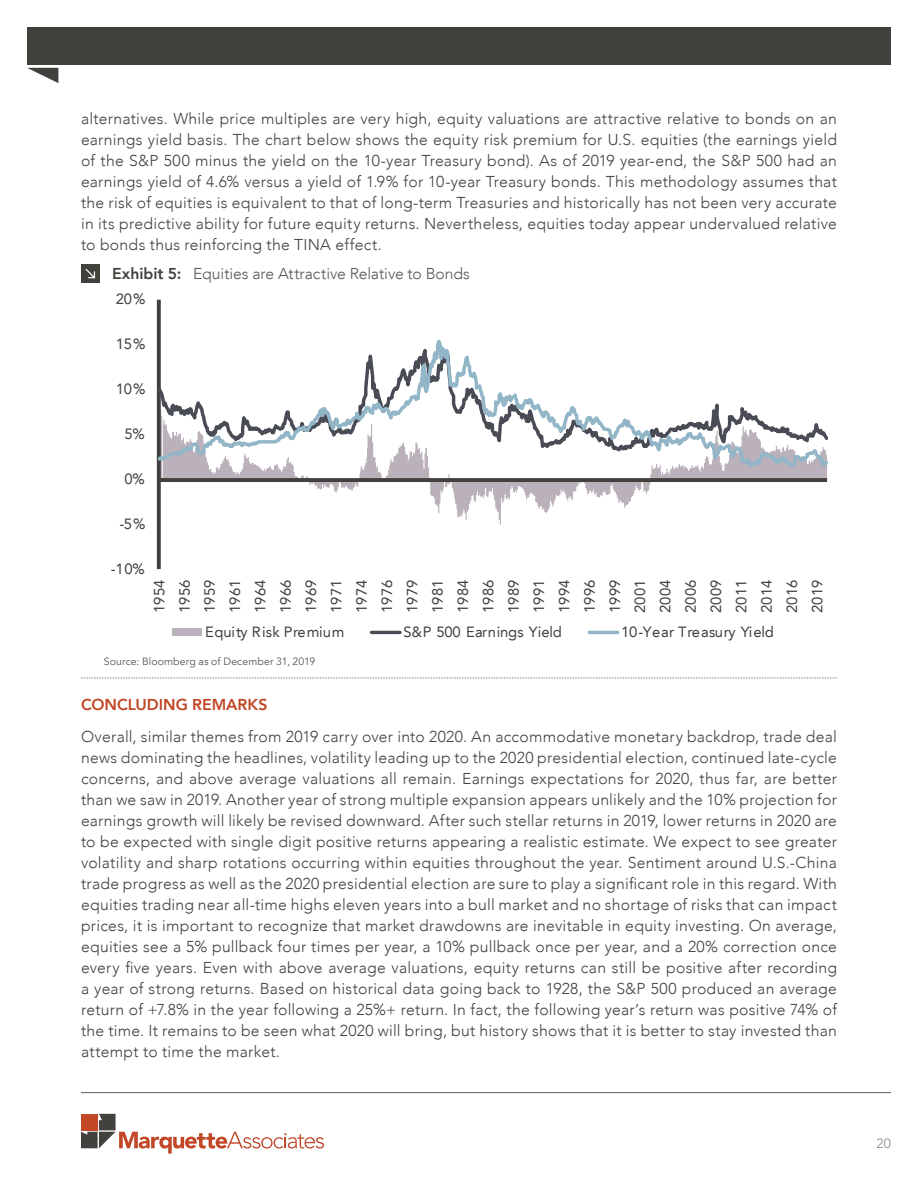
<style>
.page{position:relative;width:918px;height:1188px;background:#fff}
.page>*{position:absolute;margin:0;border:0;box-sizing:border-box;transform-origin:0 0}
.t1{font:300 15.75px/21px "Avenir";letter-spacing:.015em;color:#42413c;text-align:justify}
.t2{font:300 15.75px "Avenir LT";letter-spacing:-.005em;color:#54555a}
.t3{font:800 15.75px "Avenir";letter-spacing:-.005em;color:#c04524}
.t4{font:14.85px/25.3px "Avenir LT";letter-spacing:-.015em;color:#43413d;text-align:justify}
.t5{font:14.85px "Avenir LT";letter-spacing:.02em;color:#43413d}
.t6{font:14.85px "Avenir LT";letter-spacing:.015em;color:#43413d}
.t7{font:300 13.5px "Avenir";color:#8a8a8e}
.t8{font:10.5px "Avenir LT";letter-spacing:.01em;color:#54555a}
.s1{font-weight:800;color:#43413d}
</style>
<div class="page">
<hr style="left:81px;top:1092px;width:810px;height:1px;background:#645f5b">
<svg style="left:81px;top:1114px;width:243px;height:40px"></svg>
<div style="left:27px;top:27px;width:864px;height:38px;background:#43413d"></div>
<svg style="left:27px;top:68px;width:31px;height:15px"></svg>
<svg style="left:81px;top:678px;width:756px;height:1px"></svg>
<div style="left:81px;top:264px;width:18px;height:19px;background:#42413c"></div>
<svg style="left:85px;top:268px;width:10px;height:11px"></svg>
<svg style="left:309px;top:482px;width:342px;height:43px"></svg>
<svg style="left:157px;top:300px;width:4px;height:269px"></svg>
<hr style="left:159px;top:478px;width:668px;height:4px;background:#43413d">
<svg style="left:159px;top:332px;width:668px;height:146px"></svg>
<div style="left:173px;top:628px;width:29px;height:8px;background:#bab1ba"></div>
<hr style="left:372px;top:631px;width:28px;height:3px;background:#494c55">
<hr style="left:589px;top:631px;width:29px;height:3px;background:#92b6c7">
<p class="t1" style="left:81px;top:108px;width:757px">alternatives. While price multiples are very high, equity valuations are attractive relative to bonds on an earnings yield basis. The chart below shows the equity risk premium for U.S. equities (the earnings yield of the S&amp;P 500 minus the yield on the 10-year Treasury bond). As of 2019 year-end, the S&amp;P 500 had an earnings yield of 4.6% versus a yield of 1.9% for 10-year Treasury bonds. This methodology assumes that the risk of equities is equivalent to that of long-term Treasuries and historically has not been very accurate in its predictive ability for future equity returns. Nevertheless, equities today appear undervalued relative to bonds thus reinforcing the TINA effect.</p>
<p class="t2" style="left:112px;top:264px;width:360px"><span class="s1">Exhibit 5:</span> Equities are Attractive Relative to Bonds</p>
<p class="t4" style="left:116px;top:286px;width:31px">20%</p>
<p class="t4" style="left:116px;top:331px;width:31px">15%</p>
<p class="t4" style="left:116px;top:376px;width:31px">10%</p>
<p class="t4" style="left:124px;top:421px;width:22px">5%</p>
<p class="t4" style="left:124px;top:466px;width:22px">0%</p>
<p class="t4" style="left:119px;top:511px;width:28px">-5%</p>
<p class="t4" style="left:111px;top:556px;width:36px">-10%</p>
<p class="t4" style="left:147px;top:613px;width:35px;rotate:-90deg">1954<br>1956<br>1959<br>1961<br>1964<br>1966<br>1969<br>1971<br>1974<br>1976<br>1979<br>1981<br>1984<br>1986<br>1989<br>1991<br>1994<br>1996<br>1999<br>2001<br>2004<br>2006<br>2009<br>2011<br>2014<br>2016<br>2019</p>
<p class="t6" style="left:205px;top:623px;width:141px">Equity Risk Premium</p>
<p class="t4" style="left:403px;top:619px;width:160px">S&amp;P 500 Earnings Yield</p>
<p class="t5" style="left:621px;top:623px;width:154px">10-Year Treasury Yield</p>
<p class="t8" style="left:104px;top:655px;width:213px">Source: Bloomberg as of December 31, 2019</p>
<p class="t3" style="left:81px;top:693px;width:188px">CONCLUDING REMARKS</p>
<p class="t1" style="left:81px;top:726px;width:758px">Overall, similar themes from 2019 carry over into 2020. An accommodative monetary backdrop, trade deal news dominating the headlines, volatility leading up to the 2020 presidential election, continued late-cycle concerns, and above average valuations all remain. Earnings expectations for 2020, thus far, are better than we saw in 2019. Another year of strong multiple expansion appears unlikely and the 10% projection for earnings growth will likely be revised downward. After such stellar returns in 2019, lower returns in 2020 are to be expected with single digit positive returns appearing a realistic estimate. We expect to see greater volatility and sharp rotations occurring within equities throughout the year. Sentiment around U.S.-China trade progress as well as the 2020 presidential election are sure to play a significant role in this regard. With equities trading near all-time highs eleven years into a bull market and no shortage of risks that can impact prices, it is important to recognize that market drawdowns are inevitable in equity investing. On average, equities see a 5% pullback four times per year, a 10% pullback once per year, and a 20% correction once every five years. Even with above average valuations, equity returns can still be positive after recording a year of strong returns. Based on historical data going back to 1928, the S&amp;P 500 produced an average return of +7.8% in the year following a 25%+ return. In fact, the following year’s return was positive 74% of the time. It remains to be seen what 2020 will bring, but history shows that it is better to stay invested than attempt to time the market.</p>
<p class="t7" style="left:877px;top:1136px;width:16px">20</p>
</div>
